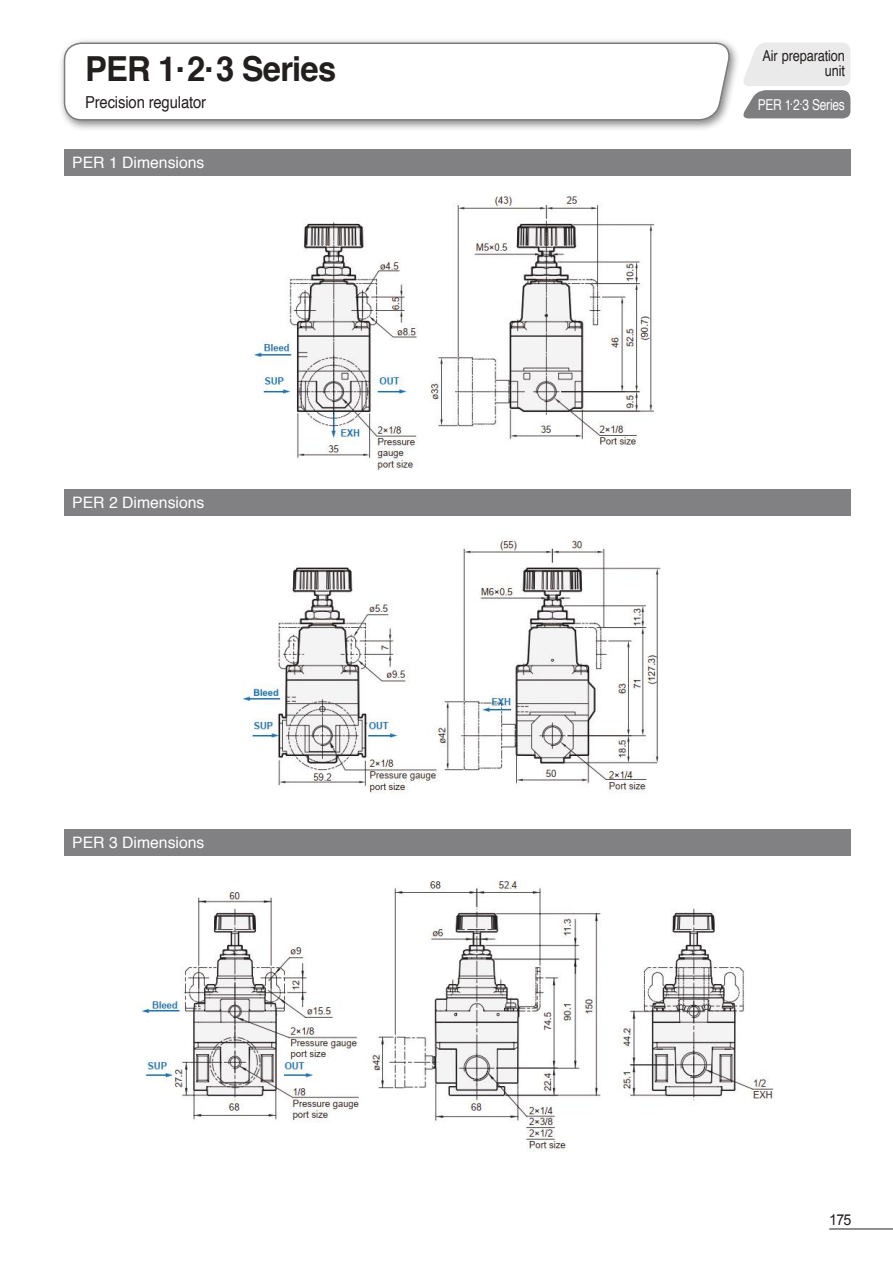
<style>
.page{position:relative;width:893px;height:1263px;background:#fff}
.page>*{position:absolute;margin:0;border:0;box-sizing:border-box;transform-origin:0 0}
.t1{font:700 34.5px "Helvetica";letter-spacing:-.025em;color:#241f1f;scale:.95 1}
.t2{font:16.5px "Helvetica";letter-spacing:-.01em;color:#241f1f;scale:.9 1}
.t3{font:15.75px "Helvetica";color:#fff}
.t4{font:15px/15px "Helvetica";letter-spacing:-.01em;color:#241f1f;text-align:right;scale:.85 1}
.t5{font:15px "Helvetica";letter-spacing:-.02em;color:#fff;scale:.8 1}
.t6{font:15px "Arial";color:#241f1f;scale:.95 1}
</style>
<div class="page">
<hr style="left:829px;top:1228px;width:64px;height:1px;background:#241f1f">
<img style="left:141px;top:880px;width:633px;height:272px">
<div style="left:59px;top:37px;width:682px;height:95px;background:#241f1f;opacity:.55"></div>
<svg style="left:63px;top:42px;width:669px;height:79px"></svg>
<svg style="left:740px;top:43px;width:110px;height:75px;background:#c8c8c8"></svg>
<img style="left:254px;top:196px;width:401px;height:274px">
<div style="left:64px;top:149px;width:786px;height:27px;background:#818082"></div>
<div style="left:64px;top:489px;width:786px;height:27px;background:#818082"></div>
<div style="left:64px;top:829px;width:786px;height:27px;background:#818082"></div>
<img style="left:242px;top:539px;width:419px;height:255px">
<h1 class="t1" style="left:85px;top:41px;width:266px">PER 1.2.3 Series</h1>
<p class="t4" style="left:762px;top:49px;width:99px">Air preparation unit</p>
<p class="t5" style="left:758px;top:93px;width:111px">PER 1.2.3 Series</p>
<p class="t2" style="left:85px;top:89px;width:136px">Precision regulator</p>
<p class="t3" style="left:72px;top:150px;width:134px">PER 1 Dimensions</p>
<p class="t3" style="left:72px;top:490px;width:134px">PER 2 Dimensions</p>
<p class="t3" style="left:72px;top:831px;width:134px">PER 3 Dimensions</p>
<p class="t6" style="left:829px;top:1210px;width:25px">175</p>
</div>
